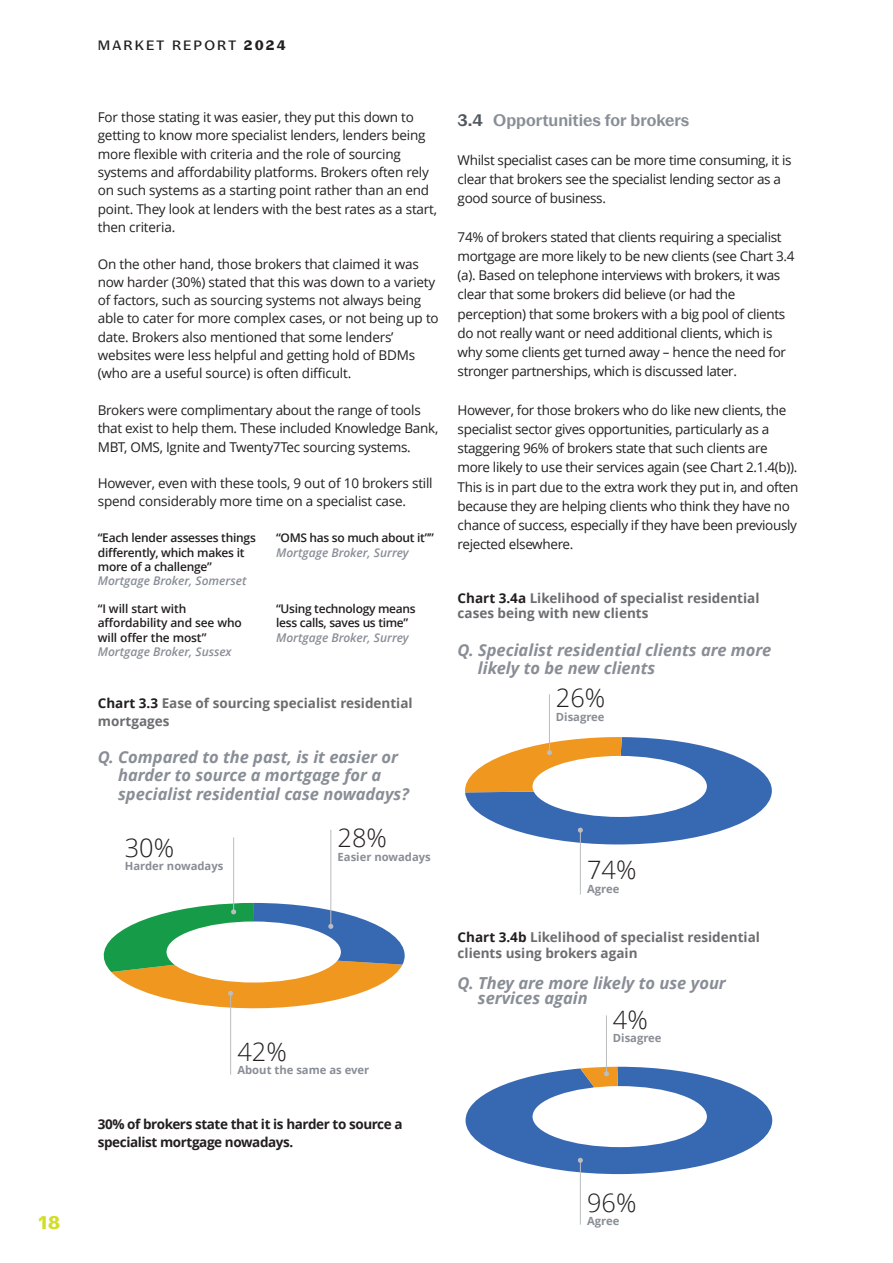
<style>
.page{position:relative;width:893px;height:1263px;background:#fff}
.page>*{position:absolute;margin:0;border:0;box-sizing:border-box;transform-origin:0 0}
.t1{font:300 25.35px "Open Sans";color:#231f20}
.t2{font:700 18px "Pastiche Grotesque";color:#d2dd25}
.t3{font:italic 700 16.5px/18.3px "Open Sans";color:#898e96}
.t4{font:600 16.5px "Pastiche Grotesque";color:#898e96}
.t5{font:13.5px/19.2px "Open Sans";letter-spacing:-.025em;color:#231f20}
.t6{font:700 13.5px/15.3px "Open Sans";color:#6c6d70}
.t7{font:700 13.5px/18.3px "Open Sans";letter-spacing:-.03em;color:#231f20}
.t8{font:500 13.5px "Pastiche Grotesque";letter-spacing:.165em;color:#231f20}
.t9{font:600 12px/14.4px "Open Sans";letter-spacing:-.02em;color:#231f20}
.t10{font:italic 600 12px "Open Sans";color:#898e96}
.t11{font:700 11.25px "Open Sans";color:#898e96}
.s1{font-weight:700}
.s2{font-style:italic;color:#898e96}
.s3{color:#231f20}
.s4{color:#52575f}
</style>
<div class="page">
<hr style="left:233px;top:837px;width:1px;height:74px;background:#bcbdc0">
<hr style="left:330px;top:830px;width:1px;height:94px;background:#bcbdc0">
<svg style="left:103px;top:903px;width:302px;height:109px"></svg>
<hr style="left:230px;top:994px;width:1px;height:81px;background:#bcbdc0">
<hr style="left:549px;top:694px;width:1px;height:58px;background:#bcbdc0">
<svg style="left:465px;top:737px;width:307px;height:108px"></svg>
<hr style="left:580px;top:831px;width:1px;height:63px;background:#bcbdc0">
<hr style="left:606px;top:1015px;width:1px;height:58px;background:#bcbdc0">
<svg style="left:465px;top:1066px;width:308px;height:108px"></svg>
<hr style="left:580px;top:1161px;width:1px;height:63px;background:#bcbdc0">
<p class="t2" style="left:39px;top:1216px;width:23px">18</p>
<p class="t8" style="left:98px;top:41px;width:189px">MARKET REPORT <span class="s1">2024</span></p>
<p class="t5" style="left:98px;top:108px;width:341px;line-height:18.3px">For those stating it was easier, they put this down to getting to know more specialist lenders, lenders being more flexible with criteria and the role of sourcing systems and affordability platforms. Brokers often rely on such systems as a starting point rather than an end point. They look at lenders with the best rates as a start, then criteria.</p>
<p class="t5" style="left:98px;top:254px;width:342px;line-height:18.3px">On the other hand, those brokers that claimed it was now harder (30%) stated that this was down to a variety of factors, such as sourcing systems not always being able to cater for more complex cases, or not being up to date. Brokers also mentioned that some lenders’ websites were less helpful and getting hold of BDMs (who are a useful source) is often difficult.</p>
<p class="t5" style="left:98px;top:401px;width:342px;line-height:18.3px">Brokers were complimentary about the range of tools that exist to help them. These included Knowledge Bank,<br>MBT, OMS, Ignite and Twenty7Tec sourcing systems.</p>
<p class="t5" style="left:98px;top:474px;width:336px;line-height:18.3px">However, even with these tools, 9 out of 10 brokers still spend considerably more time on a specialist case.</p>
<p class="t9" style="left:98px;top:530px;width:160px">“Each lender assesses things differently, which makes it more of a challenge”</p>
<p class="t10" style="left:98px;top:573px;width:150px">Mortgage Broker, Somerset</p>
<p class="t9" style="left:98px;top:601px;width:146px">“I will start with affordability and see who will offer the most”</p>
<p class="t10" style="left:98px;top:643px;width:135px">Mortgage Broker, Sussex</p>
<p class="t9" style="left:276px;top:530px;width:159px">“OMS has so much about it””</p>
<p class="t10" style="left:276px;top:544px;width:134px">Mortgage Broker, Surrey</p>
<p class="t9" style="left:276px;top:601px;width:141px">“Using technology means less calls, saves us time”<br><span class="s2">Mortgage Broker, Surrey</span></p>
<p class="t6" style="left:98px;top:693px;width:316px;line-height:18.3px"><span class="s3">Chart 3.3</span> Ease of sourcing specialist residential mortgages</p>
<p class="t3" style="left:118px;top:747px;width:292px;text-indent:-20px">Q. Compared to the past, is it easier or harder to source a mortgage for a specialist residential case nowadays?</p>
<p class="t1" style="left:125px;top:830px;width:51px">30%</p>
<p class="t11" style="left:125px;top:858px;width:100px">Harder nowadays</p>
<p class="t1" style="left:338px;top:820px;width:51px">28%</p>
<p class="t11" style="left:338px;top:849px;width:95px">Easier nowadays</p>
<p class="t1" style="left:237px;top:1034px;width:51px">42%</p>
<p class="t11" style="left:237px;top:1062px;width:133px">About the same as ever</p>
<p class="t7" style="left:98px;top:1114px;width:306px">30% of brokers state that it is harder to source a specialist mortgage nowadays.</p>
<p class="t4" style="left:458px;top:115px;width:233px"><span class="s4">3.4</span> Opportunities for brokers</p>
<p class="t5" style="left:458px;top:150px;width:336px">Whilst specialist cases can be more time consuming, it is clear that brokers see the specialist lending sector as a good source of business.</p>
<p class="t5" style="left:458px;top:227px;width:338px">74% of brokers stated that clients requiring a specialist mortgage are more likely to be new clients (see Chart 3.4 (a). Based on telephone interviews with brokers, it was clear that some brokers did believe (or had the perception) that some brokers with a big pool of clients do not really want or need additional clients, which is why some clients get turned away – hence the need for stronger partnerships, which is discussed later.</p>
<p class="t5" style="left:458px;top:400px;width:342px">However, for those brokers who do like new clients, the specialist sector gives opportunities, particularly as a staggering 96% of brokers state that such clients are more likely to use their services again (see Chart 2.1.4(b)).<br>This is in part due to the extra work they put in, and often because they are helping clients who think they have no chance of success, especially if they have been previously rejected elsewhere.</p>
<p class="t6" style="left:458px;top:590px;width:303px"><span class="s3">Chart 3.4a</span> Likelihood of specialist residential cases being with new clients</p>
<p class="t3" style="left:478px;top:640px;width:295px;text-indent:-20px">Q. Specialist residential clients are more likely to be new clients</p>
<p class="t1" style="left:556px;top:680px;width:51px">26%</p>
<p class="t11" style="left:556px;top:709px;width:50px">Disagree</p>
<p class="t1" style="left:587px;top:852px;width:51px">74%</p>
<p class="t11" style="left:587px;top:881px;width:34px">Agree</p>
<p class="t6" style="left:458px;top:929px;width:304px"><span class="s3">Chart 3.4b</span> Likelihood of specialist residential clients using brokers again</p>
<p class="t3" style="left:478px;top:974px;width:250px;line-height:15.3px;text-indent:-20px">Q. They are more likely to use your services again</p>
<p class="t1" style="left:613px;top:1001px;width:36px">4%</p>
<p class="t11" style="left:613px;top:1030px;width:50px">Disagree</p>
<p class="t1" style="left:587px;top:1185px;width:51px">96%</p>
<p class="t11" style="left:587px;top:1213px;width:34px">Agree</p>
</div>
